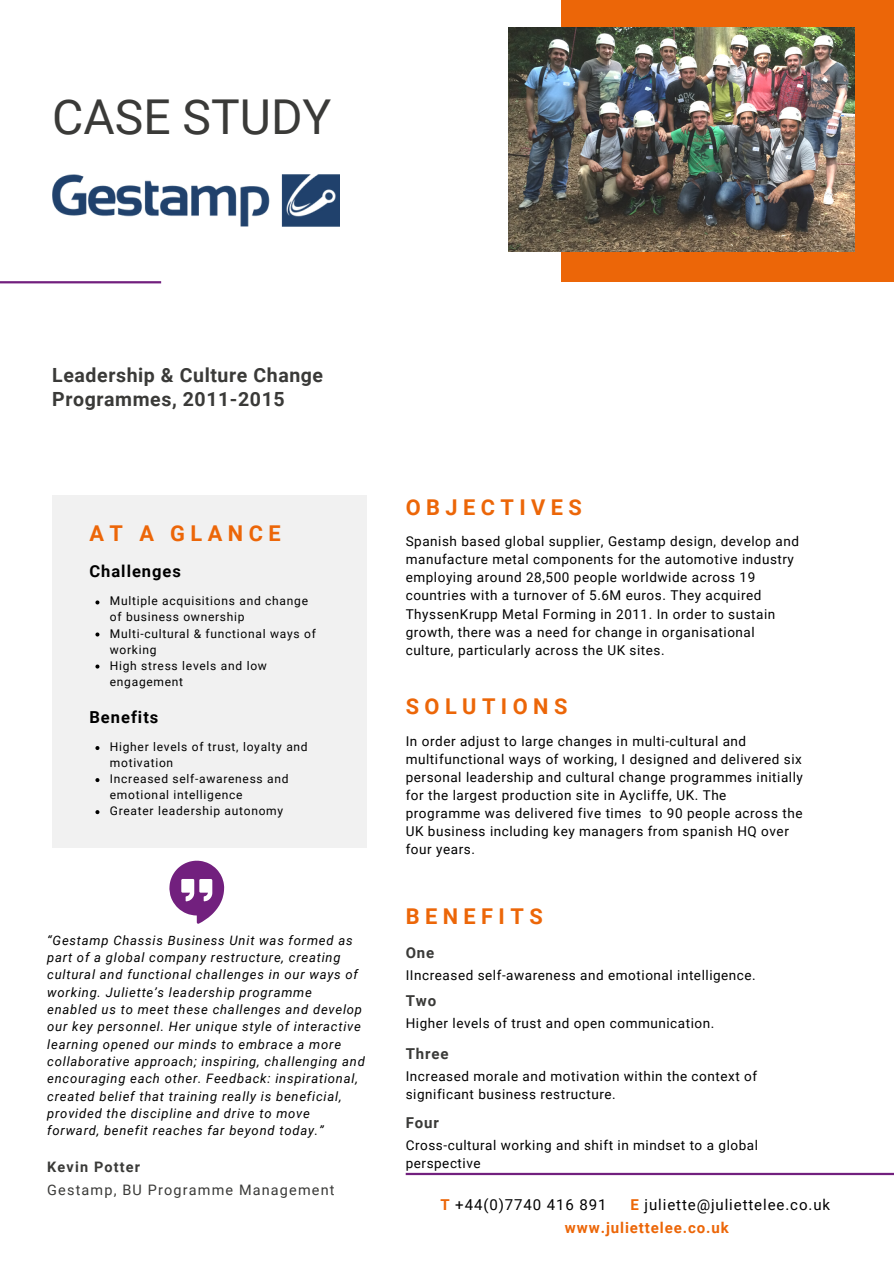
<style>
.page{position:relative;width:894px;height:1264px;background:#fff}
.page>*{position:absolute;margin:0;border:0;box-sizing:border-box;transform-origin:0 0}
.t1{font:48px "Roboto";color:#3a3a38}
.t2{font:700 21.75px "Roboto";letter-spacing:.25em;color:#ec6608}
.t3{font:700 19.5px/24.8px "Roboto";letter-spacing:.03em;color:#3a3a38}
.t4{font:700 16.5px "Roboto";letter-spacing:.06em;color:#000}
.t5{font:15px/23.7px "Roboto";letter-spacing:.06em;color:#000}
.t6{font:700 15px "Roboto";letter-spacing:.06em;color:#3a3a38}
.t7{font:14.4px "Roboto";letter-spacing:.08em;color:#3a3a38}
.t8{font:700 14.4px "Roboto";letter-spacing:.08em;color:#3a3a38}
.t9{font:13.5px/18px "Roboto";letter-spacing:.04em;color:#000}
.t10{font:italic 13.05px/17.4px "Roboto";letter-spacing:.06em;color:#000}
.t11{font:12px/16px "Roboto";letter-spacing:.06em;color:#000}
.s1{font-weight:700;color:#ec6608}
</style>
<div class="page">
<div style="left:561px;top:0;width:332px;height:282px;background:#ec6608"></div>
<svg style="left:169px;top:860px;width:55px;height:63px"></svg>
<div style="left:52px;top:495px;width:314px;height:352px;background:#f1f1f1"></div>
<hr style="left:0;top:281px;width:161px;height:2px;background:#72207e">
<hr style="left:405px;top:1172px;width:488px;height:3px;background:#72207e">
<img style="left:53px;top:174px;width:287px;height:52px">
<img style="left:508px;top:28px;width:345px;height:224px">
<svg style="left:95px;top:746px;width:4px;height:4px"></svg>
<svg style="left:95px;top:778px;width:4px;height:4px"></svg>
<svg style="left:95px;top:810px;width:4px;height:4px"></svg>
<svg style="left:95px;top:600px;width:4px;height:4px"></svg>
<svg style="left:95px;top:632px;width:4px;height:4px"></svg>
<svg style="left:95px;top:664px;width:4px;height:4px"></svg>
<h1 class="t1" style="left:52px;top:90px;width:280px">CASE STUDY</h1>
<h3 class="t3" style="left:52px;top:362px;width:272px">Leadership &amp; Culture Change<br>Programmes, 2011-2015</h3>
<h2 class="t2" style="left:89px;top:520px;width:193px">AT A GLANCE</h2>
<p class="t4" style="left:89px;top:562px;width:93px">Challenges</p>
<p class="t11" style="left:110px;top:593px;width:207px">Multiple acquisitions and change of business ownership<br>Multi-cultural &amp; functional ways of working<br>High stress levels and low engagement</p>
<p class="t4" style="left:89px;top:707px;width:70px">Benefits</p>
<p class="t11" style="left:110px;top:739px;width:199px">Higher levels of trust, loyalty and motivation<br>Increased self-awareness and emotional intelligence<br>Greater leadership autonomy</p>
<p class="t10" style="left:47px;top:931px;width:319px">“Gestamp Chassis Business Unit was formed as part of a global company restructure, creating cultural and functional challenges in our ways of working. Juliette’s leadership programme<br>enabled us to meet these challenges and develop our key personnel. Her unique style of interactive learning opened our minds to embrace a more collaborative approach; inspiring, challenging and encouraging each other. Feedback: inspirational, created belief that training really is beneficial, provided the discipline and drive to move forward, benefit reaches far beyond today.”</p>
<p class="t8" style="left:47px;top:1158px;width:94px">Kevin Potter</p>
<p class="t7" style="left:47px;top:1181px;width:289px">Gestamp, BU Programme Management</p>
<h2 class="t2" style="left:405px;top:494px;width:178px">OBJECTIVES</h2>
<p class="t9" style="left:405px;top:533px;width:394px">Spanish based global supplier, Gestamp design, develop and manufacture metal components for the automotive industry employing around 28,500 people worldwide across 19 countries with a turnover of 5.6M euros. They acquired ThyssenKrupp Metal Forming in 2011. In order to sustain growth, there was a need for change in organisational culture, particularly across the UK sites.</p>
<h2 class="t2" style="left:405px;top:694px;width:163px">SOLUTIONS</h2>
<p class="t9" style="left:405px;top:732px;width:398px">In order adjust to large changes in multi-cultural and multifunctional ways of working, I designed and delivered six personal leadership and cultural change programmes initially for the largest production site in Aycliffe, UK. The programme was delivered five times to 90 people across the UK business including key managers from spanish HQ over four years.</p>
<h2 class="t2" style="left:405px;top:903px;width:138px">BENEFITS</h2>
<p class="t6" style="left:405px;top:944px;width:30px">One</p>
<p class="t9" style="left:405px;top:966px;width:351px">IIncreased self-awareness and emotional intelligence.</p>
<p class="t6" style="left:405px;top:992px;width:32px">Two</p>
<p class="t9" style="left:405px;top:1014px;width:310px">Higher levels of trust and open communication.</p>
<p class="t6" style="left:405px;top:1044px;width:44px">Three</p>
<p class="t9" style="left:405px;top:1067px;width:353px">Increased morale and motivation within the context of significant business restructure.</p>
<p class="t6" style="left:405px;top:1113px;width:35px">Four</p>
<p class="t9" style="left:405px;top:1136px;width:354px">Cross-cultural working and shift in mindset to a global perspective</p>
<p class="t5" style="left:440px;top:1192px;width:167px"><span class="s1">T</span> +44(0)7740 416 891</p>
<p class="t5" style="left:564px;top:1192px;width:266px;text-indent:66px"><span class="s1">E</span> juliette@juliettelee.co.uk <span class="s1">www.juliettelee.co.uk</span></p>
</div>
